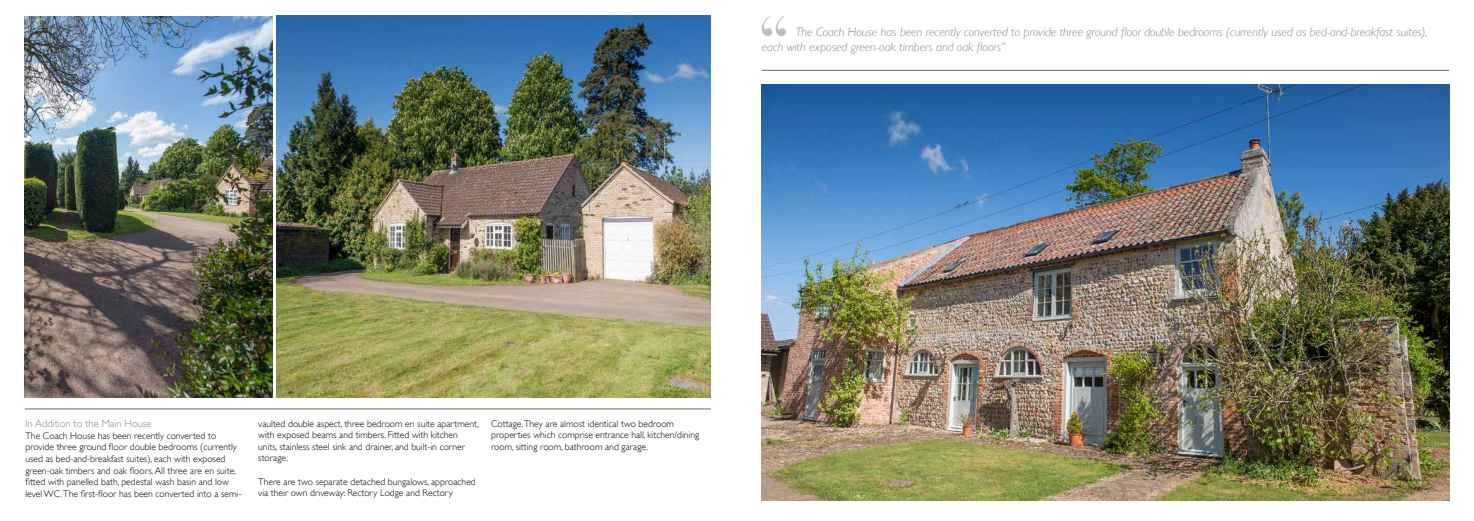
<style>
.page{position:relative;width:1474px;height:521px;background:#fff}
.page>*{position:absolute;margin:0;border:0;box-sizing:border-box;transform-origin:0 0}
.t1{font:italic 300 12.25px/14.7px "Gill Sans";color:#858689}
.t2{font:300 10.5px "Gill Sans";color:#858689}
.t3{font:300 9.62px/11.5px "Gill Sans";color:#000}
</style>
<div class="page">
<img style="left:761px;top:84px;width:688px;height:416px">
<img style="left:25px;top:16px;width:247px;height:382px">
<img style="left:276px;top:16px;width:435px;height:382px">
<hr style="left:25px;top:409px;width:686px;height:1px;background:#000">
<hr style="left:761px;top:70px;width:688px;height:1px;background:#000">
<svg style="left:761px;top:16px;width:25px;height:20px"></svg>
<p class="t1" style="left:761px;top:25px;width:667px;text-indent:34px">The Coach House has been recently converted to provide three ground floor double bedrooms (currently used as bed-and-breakfast suites), each with exposed green-oak timbers and oak floors”</p>
<p class="t2" style="left:25px;top:418px;width:128px">In Addition to the Main House</p>
<p class="t3" style="left:25px;top:430px;width:217px">The Coach House has been recently converted to provide three ground floor double bedrooms (currently used as bed-and-breakfast suites), each with exposed green-oak timbers and oak floors. All three are en suite, fitted with panelled bath, pedestal wash basin and low level WC.The first-floor has been converted into a semi-</p>
<p class="t3" style="left:258px;top:418px;width:222px">vaulted double aspect, three bedroom en suite apartment, with exposed beams and timbers. Fitted with kitchen units, stainless steel sink and drainer, and built-in corner storage.</p>
<p class="t3" style="left:258px;top:475px;width:219px">There are two separate detached bungalows, approached via their own driveway: Rectory Lodge and Rectory</p>
<p class="t3" style="left:491px;top:418px;width:209px">Cottage.They are almost identical two bedroom properties which comprise entrance hall, kitchen/dining room, sitting room, bathroom and garage.</p>
</div>
